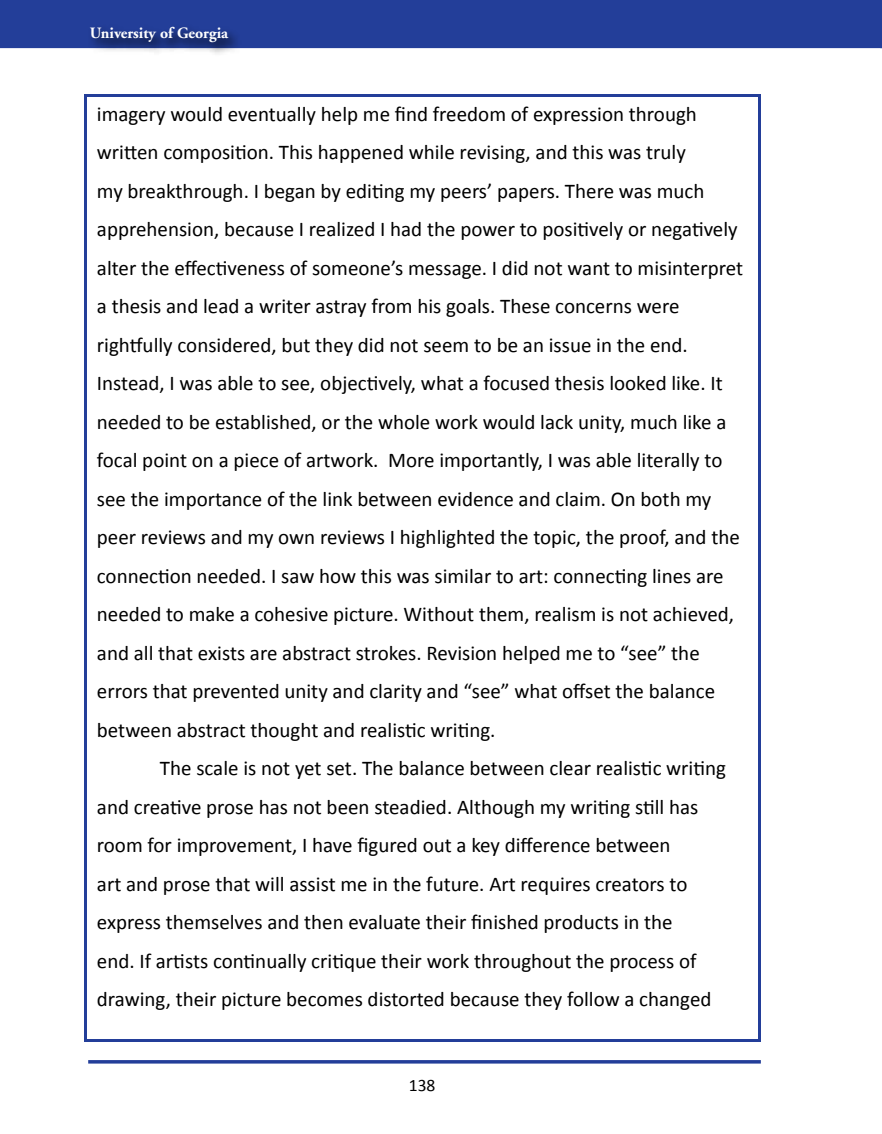
<style>
.page{position:relative;width:882px;height:1134px;background:#fff}
.page>*{position:absolute;margin:0;border:0;box-sizing:border-box;transform-origin:0 0}
.t1{font:21px/38.5px "Calibri";color:#000}
.t2{font:17.5px "Calibri";color:#000}
.t3{font:700 15.75px "Adobe Garamond";color:#fff}
</style>
<div class="page">
<div style="left:0;top:0;width:882px;height:48px;background:#233e99"></div>
<svg style="left:88px;top:1060px;width:673px;height:4px;background:#3e55a5"></svg>
<svg style="left:88px;top:24px;width:154px;height:30px;background:#475a9a"></svg>
<hr style="left:86px;top:1040px;width:675px;height:2px;background:#233e99">
<hr style="left:758px;top:94px;width:3px;height:946px;background:#233e99">
<hr style="left:84px;top:97px;width:3px;height:945px;background:#233e99">
<hr style="left:84px;top:94px;width:676px;height:3px;background:#233e99">
<p class="t3" style="left:90px;top:25px;width:140px">University of Georgia</p>
<p class="t1" style="left:97px;top:95px;width:648px">imagery would eventually help me find freedom of expression through written composition. This happened while revising, and this was truly<br>my breakthrough. I began by editing my peers’ papers. There was much apprehension, because I realized I had the power to positively or negatively alter the effectiveness of someone’s message. I did not want to misinterpret a thesis and lead a writer astray from his goals. These concerns were rightfully considered, but they did not seem to be an issue in the end.<br>Instead, I was able to see, objectively, what a focused thesis looked like. It needed to be established, or the whole work would lack unity, much like a focal point on a piece of artwork. More importantly, I was able literally to see the importance of the link between evidence and claim. On both my peer reviews and my own reviews I highlighted the topic, the proof, and the connection needed. I saw how this was similar to art: connecting lines are needed to make a cohesive picture. Without them, realism is not achieved, and all that exists are abstract strokes. Revision helped me to “see” the errors that prevented unity and clarity and “see” what offset the balance between abstract thought and realistic writing.</p>
<p class="t1" style="left:97px;top:749px;width:631px;text-indent:63px">The scale is not yet set. The balance between clear realistic writing and creative prose has not been steadied. Although my writing still has room for improvement, I have figured out a key difference between<br>art and prose that will assist me in the future. Art requires creators to express themselves and then evaluate their finished products in the<br>end. If artists continually critique their work throughout the process of drawing, their picture becomes distorted because they follow a changed</p>
<p class="t2" style="left:409px;top:1074px;width:28px">138</p>
</div>
